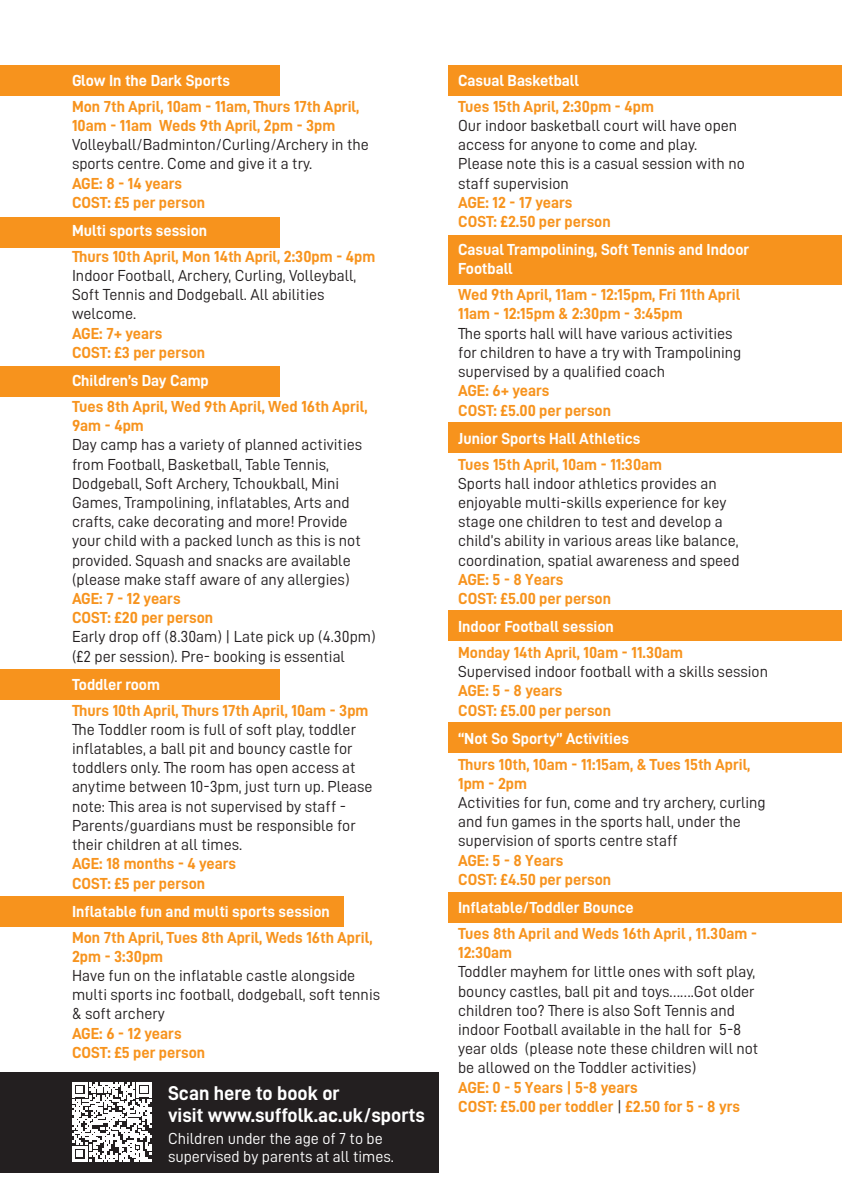
<style>
.page{position:relative;width:842px;height:1191px;background:#fff}
.page>*{position:absolute;margin:0;border:0;box-sizing:border-box;transform-origin:0 0}
.t1{font:20px/22px "D DIN Bold";color:#fff}
.t2{font:16px/19.2px "D DIN";color:#231f20}
.t3{font:16px/19.2px "D DIN Bold";color:#f7931d}
.t4{font:16px/19.2px "D DIN Bold";color:#fff}
.t5{font:16px/18px "D DIN";color:#fff}
.s1{color:#fff}
.s2{font-family:"D DIN";color:#231f20}
</style>
<div class="page">
<div style="left:0;top:1072px;width:439px;height:100px;background:#231f20"></div>
<div style="left:448px;top:892px;width:394px;height:30px;background:#f7931d"></div>
<div style="left:448px;top:722px;width:394px;height:31px;background:#f7931d"></div>
<div style="left:448px;top:610px;width:394px;height:31px;background:#f7931d"></div>
<div style="left:448px;top:422px;width:394px;height:31px;background:#f7931d"></div>
<div style="left:448px;top:235px;width:394px;height:50px;background:#f7931d"></div>
<div style="left:448px;top:65px;width:394px;height:30px;background:#f7931d"></div>
<div style="left:0;top:896px;width:343px;height:30px;background:#f7931d"></div>
<div style="left:0;top:669px;width:279px;height:30px;background:#f7931d"></div>
<div style="left:0;top:366px;width:279px;height:30px;background:#f7931d"></div>
<div style="left:0;top:217px;width:279px;height:30px;background:#f7931d"></div>
<div style="left:0;top:65px;width:279px;height:30px;background:#f7931d"></div>
<svg style="left:72px;top:1082px;width:79px;height:79px"></svg>
<p class="t4" style="left:72px;top:72px;width:159px">Glow In the Dark Sports</p>
<p class="t3" style="left:72px;top:98px;width:289px">Mon 7th April, 10am - 11am, Thurs 17th April,<br>10am - 11am Weds 9th April, 2pm - 3pm</p>
<p class="t2" style="left:72px;top:136px;width:298px">Volleyball/Badminton/Curling/Archery in the sports centre. Come and give it a try.</p>
<p class="t3" style="left:72px;top:174px;width:135px">AGE: 8 - 14 years<br>COST: £5 per person</p>
<p class="t4" style="left:72px;top:222px;width:137px">Multi sports session</p>
<p class="t3" style="left:72px;top:248px;width:305px">Thurs 10th April, Mon 14th April, 2:30pm - 4pm</p>
<p class="t2" style="left:72px;top:267px;width:286px">Indoor Football, Archery, Curling, Volleyball,<br>Soft Tennis and Dodgeball. All abilities welcome.</p>
<p class="t3" style="left:72px;top:324px;width:135px">AGE: 7+ years<br>COST: £3 per person</p>
<p class="t4" style="left:72px;top:372px;width:138px">Children’s Day Camp</p>
<p class="t3" style="left:72px;top:398px;width:297px">Tues 8th April, Wed 9th April, Wed 16th April,<br>9am - 4pm</p>
<p class="t2" style="left:72px;top:436px;width:292px">Day camp has a variety of planned activities from Football, Basketball, Table Tennis, Dodgeball, Soft Archery, Tchoukball, Mini Games, Trampolining, inflatables, Arts and crafts, cake decorating and more! Provide your child with a packed lunch as this is not provided. Squash and snacks are available (please make staff aware of any allergies)</p>
<p class="t3" style="left:72px;top:590px;width:143px">AGE: 7 - 12 years<br>COST: £20 per person</p>
<p class="t2" style="left:72px;top:628px;width:305px">Early drop off (8.30am) | Late pick up (4.30pm) (£2 per session). Pre- booking is essential</p>
<p class="t4" style="left:72px;top:675px;width:90px">Toddler room</p>
<p class="t3" style="left:72px;top:701px;width:298px">Thurs 10th April, Thurs 17th April, 10am - 3pm</p>
<p class="t2" style="left:72px;top:720px;width:302px">The Toddler room is full of soft play, toddler inflatables, a ball pit and bouncy castle for toddlers only. The room has open access at anytime between 10-3pm, just turn up. Please note: This area is not supervised by staff - Parents/guardians must be responsible for their children at all times.</p>
<p class="t3" style="left:72px;top:855px;width:166px">AGE: 18 months - 4 years<br>COST: £5 per person</p>
<p class="t4" style="left:72px;top:902px;width:259px">Inflatable fun and multi sports session</p>
<p class="t3" style="left:72px;top:928px;width:302px">Mon 7th April, Tues 8th April, Weds 16th April,<br>2pm - 3:30pm</p>
<p class="t2" style="left:72px;top:966px;width:310px">Have fun on the inflatable castle alongside multi sports inc football, dodgeball, soft tennis &amp; soft archery</p>
<p class="t3" style="left:72px;top:1024px;width:135px">AGE: 6 - 12 years<br>COST: £5 per person</p>
<p class="t1" style="left:168px;top:1083px;width:259px">Scan here to book or<br>visit www.suffolk.ac.uk/sports</p>
<p class="t5" style="left:168px;top:1130px;width:228px">Children under the age of 7 to be supervised by parents at all times.</p>
<p class="t4" style="left:458px;top:72px;width:123px">Casual Basketball</p>
<p class="t3" style="left:458px;top:98px;width:197px">Tues 15th April, 2:30pm - 4pm</p>
<p class="t2" style="left:458px;top:117px;width:288px">Our indoor basketball court will have open access for anyone to come and play.<br>Please note this is a casual session with no staff supervision</p>
<p class="t3" style="left:458px;top:194px;width:154px">AGE: 12 - 17 years<br>COST: £2.50 per person</p>
<p class="t4" style="left:458px;top:241px;width:293px">Casual Trampolining, Soft Tennis and Indoor<br>Football</p>
<p class="t3" style="left:458px;top:286px;width:284px">Wed 9th April, 11am - 12:15pm, Fri 11th April<br>11am - 12:15pm &amp; 2:30pm - 3:45pm</p>
<p class="t2" style="left:458px;top:324px;width:285px">The sports hall will have various activities for children to have a try with Trampolining supervised by a qualified coach</p>
<p class="t3" style="left:458px;top:382px;width:154px">AGE: 6+ years<br>COST: £5.00 per person</p>
<p class="t4" style="left:458px;top:429px;width:184px">Junior Sports Hall Athletics</p>
<p class="t3" style="left:458px;top:455px;width:206px">Tues 15th April, 10am - 11:30am</p>
<p class="t2" style="left:458px;top:474px;width:283px">Sports hall indoor athletics provides an enjoyable multi-skills experience for key stage one children to test and develop a child’s ability in various areas like balance, coordination, spatial awareness and speed</p>
<p class="t3" style="left:458px;top:570px;width:154px">AGE: 5 - 8 Years<br>COST: £5.00 per person</p>
<p class="t3" style="left:458px;top:614px;width:306px;line-height:26px"><span class="s1">Indoor Football session</span>Mon 14th April , 10am -<br>Monday 14th April, 10am - 11.30am</p>
<p class="t2" style="left:458px;top:663px;width:311px">Supervised indoor football with a skills session</p>
<p class="t3" style="left:458px;top:682px;width:154px">AGE: 5 - 8 years<br>COST: £5.00 per person</p>
<p class="t4" style="left:458px;top:729px;width:172px">“Not So Sporty” Activities</p>
<p class="t3" style="left:458px;top:755px;width:294px">Thurs 10th, 10am - 11:15am, &amp; Tues 15th April,<br>1pm - 2pm</p>
<p class="t2" style="left:458px;top:794px;width:309px">Activities for fun, come and try archery, curling and fun games in the sports hall, under the supervision of sports centre staff</p>
<p class="t3" style="left:458px;top:851px;width:155px">AGE: 5 - 8 Years<br>COST: £4.50 per person</p>
<p class="t4" style="left:458px;top:898px;width:177px">Inflatable/Toddler Bounce</p>
<p class="t3" style="left:458px;top:924px;width:300px">Tues 8th April and Weds 16th April , 11.30am -<br>12:30am</p>
<p class="t2" style="left:458px;top:963px;width:302px">Toddler mayhem for little ones with soft play, bouncy castles, ball pit and toys…….Got older children too? There is also Soft Tennis and indoor Football available in the hall for 5-8 year olds (please note these children will not be allowed on the Toddler activities)</p>
<p class="t3" style="left:458px;top:1078px;width:283px">AGE: 0 - 5 Years | 5-8 years<br>COST: £5.00 per toddler <span class="s2">|</span> £2.50 for 5 - 8 yrs</p>
</div>
